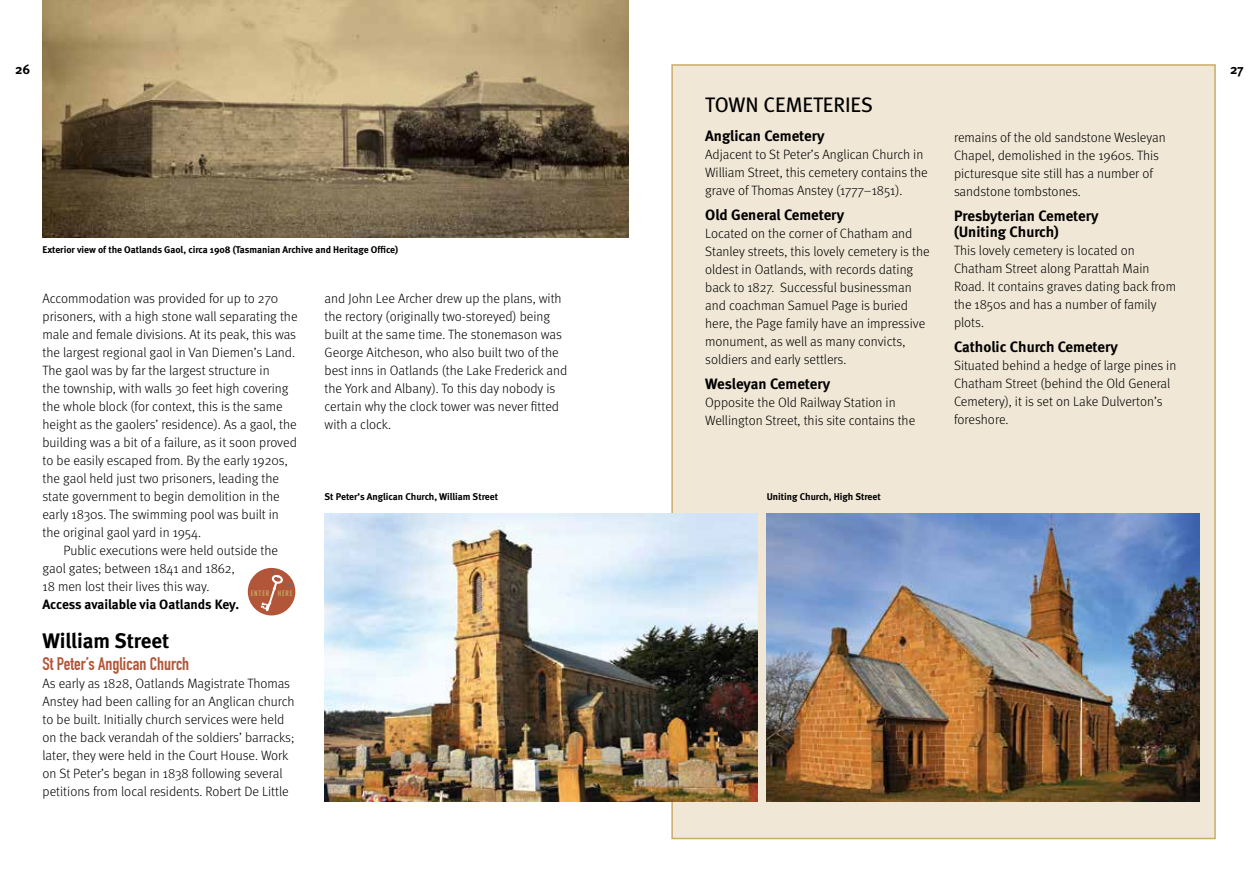
<style>
.page{position:relative;width:1259px;height:893px;background:#fff}
.page>*{position:absolute;margin:0;border:0;box-sizing:border-box;transform-origin:0 0}
.t1{font:21px "Meta";color:#000}
.t2{font:700 21px "Meta";color:#000}
.t3{font:18px "DIN Engschrift";color:#b25538}
.t4{font:700 15px/16.5px "Meta";color:#000}
.t5{font:300 13.5px/18px "Meta";color:#000}
.t6{font:700 13.5px "Meta";letter-spacing:-.005em;color:#000}
.t7{font:13.5px "Meta Bold Caps";color:#000}
.t8{font:700 9.75px "Meta";color:#000}
.t9{font:700 condensed 7.5px "DIN Neuzeit Grotesk";letter-spacing:.1em;color:#c9ac68}
</style>
<div class="page">
<div style="left:671px;top:64px;width:544px;height:775px;background:#f0e7d6;border:2px solid #c9ac68"></div>
<img style="left:325px;top:513px;width:432px;height:289px">
<img style="left:766px;top:513px;width:433px;height:289px">
<img style="left:43px;top:0;width:585px;height:238px">
<div style="left:248px;top:568px;width:47px;height:47px;background:#b25538;border-radius:50%"></div>
<svg style="left:261px;top:567px;width:33px;height:44px"></svg>
<p class="t7" style="left:15px;top:62px;width:17px">26</p>
<p class="t7" style="left:1230px;top:62px;width:15px">27</p>
<h1 class="t1" style="left:705px;top:92px;width:169px">TOWN CEMETERIES</h1>
<p class="t4" style="left:705px;top:127px;width:121px">Anglican Cemetery</p>
<p class="t5" style="left:705px;top:145px;width:224px">Adjacent to St Peter’s Anglican Church in<br>William Street, this cemetery contains the grave of Thomas Anstey (1777–1851).</p>
<p class="t4" style="left:705px;top:206px;width:140px">Old General Cemetery</p>
<p class="t5" style="left:705px;top:224px;width:226px">Located on the corner of Chatham and Stanley streets, this lovely cemetery is the oldest in Oatlands, with records dating back to 1827. Successful businessman and coachman Samuel Page is buried here, the Page family have an impressive monument, as well as many convicts, soldiers and early settlers.</p>
<p class="t4" style="left:705px;top:375px;width:126px">Wesleyan Cemetery</p>
<p class="t5" style="left:705px;top:393px;width:211px">Opposite the Old Railway Station in<br>Wellington Street, this site contains the</p>
<p class="t8" style="left:43px;top:244px;width:357px">Exterior view of the Oatlands Gaol, circa 1908 (Tasmanian Archive and Heritage Office)</p>
<p class="t5" style="left:325px;top:289px;width:244px">and John Lee Archer drew up the plans, with the rectory (originally two-storeyed) being built at the same time. The stonemason was George Aitcheson, who also built two of the best inns in Oatlands (the Lake Frederick and the York and Albany). To this day nobody is certain why the clock tower was never fitted with a clock.</p>
<p class="t5" style="left:43px;top:289px;width:256px">Accommodation was provided for up to 270 prisoners, with a high stone wall separating the male and female divisions. At its peak, this was the largest regional gaol in Van Diemen’s Land.<br>The gaol was by far the largest structure in<br>the township, with walls 30 feet high covering the whole block (for context, this is the same height as the gaolers’ residence). As a gaol, the building was a bit of a failure, as it soon proved to be easily escaped from. By the early 1920s, the gaol held just two prisoners, leading the state government to begin demolition in the early 1830s. The swimming pool was built in the original gaol yard in 1954.</p>
<p class="t5" style="left:43px;top:541px;width:237px;text-indent:21px">Public executions were held outside the gaol gates; between 1841 and 1862,<br>18 men lost their lives this way.</p>
<p class="t6" style="left:43px;top:596px;width:198px">Access available via Oatlands Key.</p>
<h1 class="t2" style="left:43px;top:628px;width:128px">William Street</h1>
<h2 class="t3" style="left:43px;top:653px;width:148px">St Peter’s Anglican Church</h2>
<p class="t5" style="left:43px;top:674px;width:253px">As early as 1828, Oatlands Magistrate Thomas Anstey had been calling for an Anglican church to be built. Initially church services were held on the back verandah of the soldiers’ barracks; later, they were held in the Court House. Work on St Peter’s began in 1838 following several petitions from local residents. Robert De Little</p>
<p class="t8" style="left:325px;top:491px;width:175px">St Peter’s Anglican Church, William Street</p>
<p class="t8" style="left:766px;top:491px;width:116px">Uniting Church, High Street</p>
<p class="t9" style="left:251px;top:589px;width:43px">ENTER HERE</p>
<p class="t5" style="left:954px;top:128px;width:213px">remains of the old sandstone Wesleyan Chapel, demolished in the 1960s. This picturesque site still has a number of sandstone tombstones.</p>
<p class="t4" style="left:954px;top:207px;width:146px">Presbyterian Cemetery (Uniting Church)</p>
<p class="t5" style="left:954px;top:242px;width:223px">This lovely cemetery is located on<br>Chatham Street along Parattah Main<br>Road. It contains graves dating back from the 1850s and has a number of family plots.</p>
<p class="t4" style="left:954px;top:339px;width:165px">Catholic Church Cemetery</p>
<p class="t5" style="left:954px;top:357px;width:224px">Situated behind a hedge of large pines in<br>Chatham Street (behind the Old General<br>Cemetery), it is set on Lake Dulverton’s foreshore.</p>
</div>
